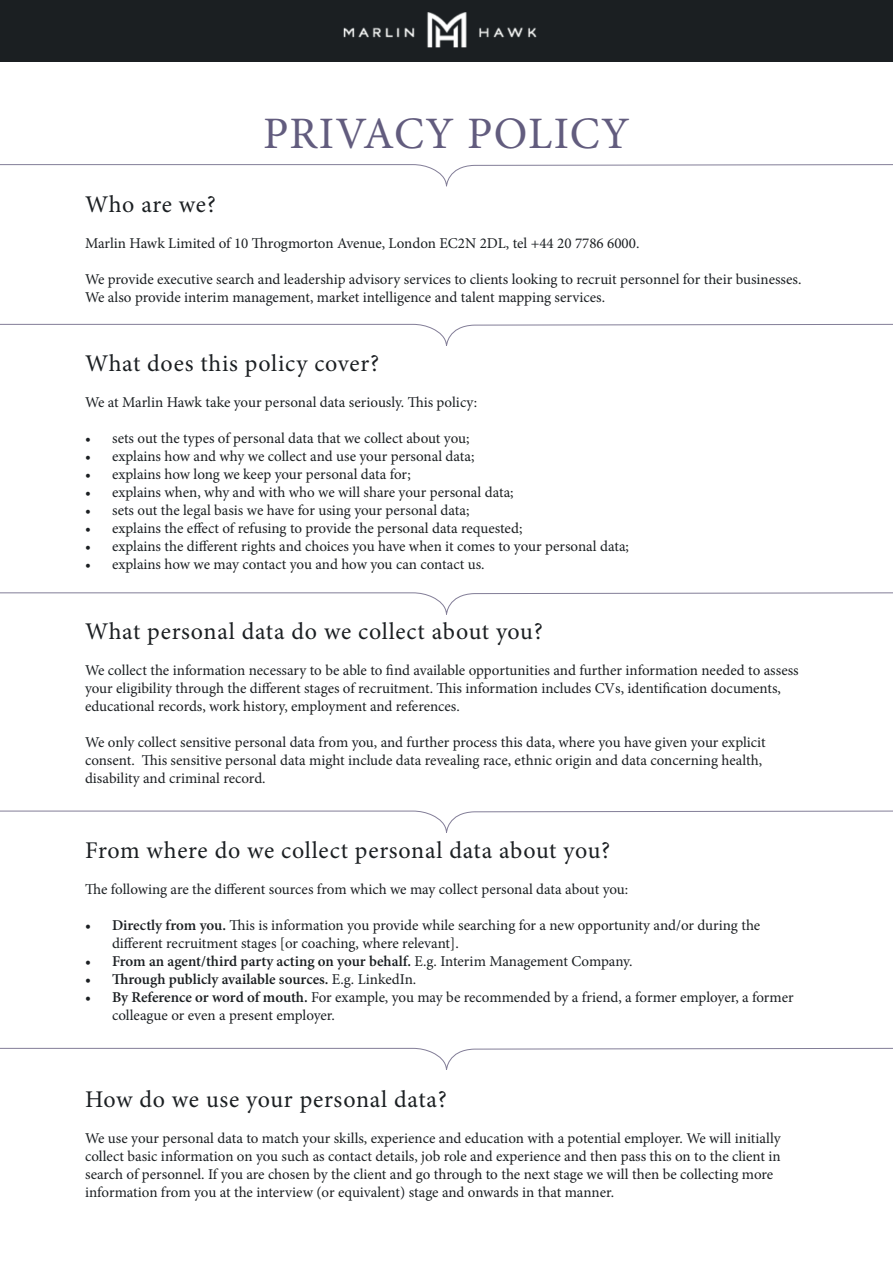
<style>
.page{position:relative;width:893px;height:1263px;background:#fff}
.page>*{position:absolute;margin:0;border:0;box-sizing:border-box;transform-origin:0 0}
.t1{font:45px "Minion Pro";letter-spacing:.03em;color:#625c7e}
.t2{font:24px "Minion Pro";letter-spacing:.025em;color:#1b1f22}
.t3{font:15px/18px "Minion Pro";color:#1b1f22}
.t4{font:600 15px "Minion Pro";color:#1b1f22}
.s1{font-weight:600}
.s2{font-weight:400}
</style>
<div class="page">
<div style="left:0;top:0;width:893px;height:62px;background:#1b1f22"></div>
<img style="left:343px;top:12px;width:194px;height:36px">
<svg style="left:0;top:324px;width:893px;height:22px"></svg>
<svg style="left:0;top:592px;width:893px;height:23px"></svg>
<svg style="left:0;top:810px;width:893px;height:23px"></svg>
<svg style="left:0;top:1047px;width:893px;height:23px"></svg>
<svg style="left:0;top:164px;width:893px;height:23px"></svg>
<h2 class="t2" style="left:85px;top:188px;width:132px">Who are we?</h2>
<h1 class="t1" style="left:263px;top:103px;width:368px">PRIVACY POLICY</h1>
<p class="t3" style="left:85px;top:234px;width:556px">Marlin Hawk Limited of 10 Throgmorton Avenue, London EC2N 2DL, tel +44 20 7786 6000.</p>
<p class="t3" style="left:85px;top:270px;width:718px">We provide executive search and leadership advisory services to clients looking to recruit personnel for their businesses.<br>We also provide interim management, market intelligence and talent mapping services.</p>
<h2 class="t2" style="left:85px;top:347px;width:296px">What does this policy cover?</h2>
<p class="t3" style="left:85px;top:393px;width:394px">We at Marlin Hawk take your personal data seriously. This policy:</p>
<p class="t3" style="left:85px;top:429px;width:386px">• sets out the types of personal data that we collect about you;</p>
<p class="t3" style="left:85px;top:447px;width:391px">• explains how and why we collect and use your personal data;</p>
<p class="t3" style="left:85px;top:465px;width:327px">• explains how long we keep your personal data for;</p>
<p class="t3" style="left:85px;top:483px;width:430px">• explains when, why and with who we will share your personal data;</p>
<p class="t3" style="left:85px;top:501px;width:386px">• sets out the legal basis we have for using your personal data;</p>
<p class="t3" style="left:85px;top:519px;width:439px">• explains the effect of refusing to provide the personal data requested;</p>
<p class="t3" style="left:85px;top:537px;width:545px">• explains the different rights and choices you have when it comes to your personal data;</p>
<p class="t3" style="left:85px;top:555px;width:401px">• explains how we may contact you and how you can contact us.</p>
<h2 class="t2" style="left:85px;top:616px;width:459px">What personal data do we collect about you?</h2>
<p class="t3" style="left:85px;top:662px;width:715px">We collect the information necessary to be able to find available opportunities and further information needed to assess your eligibility through the different stages of recruitment. This information includes CVs, identification documents, educational records, work history, employment and references.</p>
<p class="t3" style="left:85px;top:734px;width:682px">We only collect sensitive personal data from you, and further process this data, where you have given your explicit consent. This sensitive personal data might include data revealing race, ethnic origin and data concerning health, disability and criminal record.</p>
<h2 class="t2" style="left:85px;top:834px;width:527px">From where do we collect personal data about you?</h2>
<p class="t3" style="left:85px;top:880px;width:545px">The following are the different sources from which we may collect personal data about you:</p>
<p class="t3" style="left:112px;top:916px;width:650px;text-indent:-27px"><span class="s1">• Directly from you.</span> This is information you provide while searching for a new opportunity and/or during the different recruitment stages [or coaching, where relevant].</p>
<p class="t4" style="left:85px;top:951px;width:549px">• From an agent/third party acting on your behalf. <span class="s2">E.g. Interim Management Company.</span></p>
<p class="t4" style="left:85px;top:969px;width:333px">• Through publicly available sources. <span class="s2">E.g. LinkedIn.</span></p>
<p class="t3" style="left:112px;top:988px;width:683px;text-indent:-27px"><span class="s1">• By Reference or word of mouth.</span> For example, you may be recommended by a friend, a former employer, a former colleague or even a present employer.</p>
<h2 class="t2" style="left:85px;top:1083px;width:363px">How do we use your personal data?</h2>
<p class="t3" style="left:85px;top:1129px;width:697px">We use your personal data to match your skills, experience and education with a potential employer. We will initially collect basic information on you such as contact details, job role and experience and then pass this on to the client in search of personnel. If you are chosen by the client and go through to the next stage we will then be collecting more information from you at the interview (or equivalent) stage and onwards in that manner.</p>
</div>
